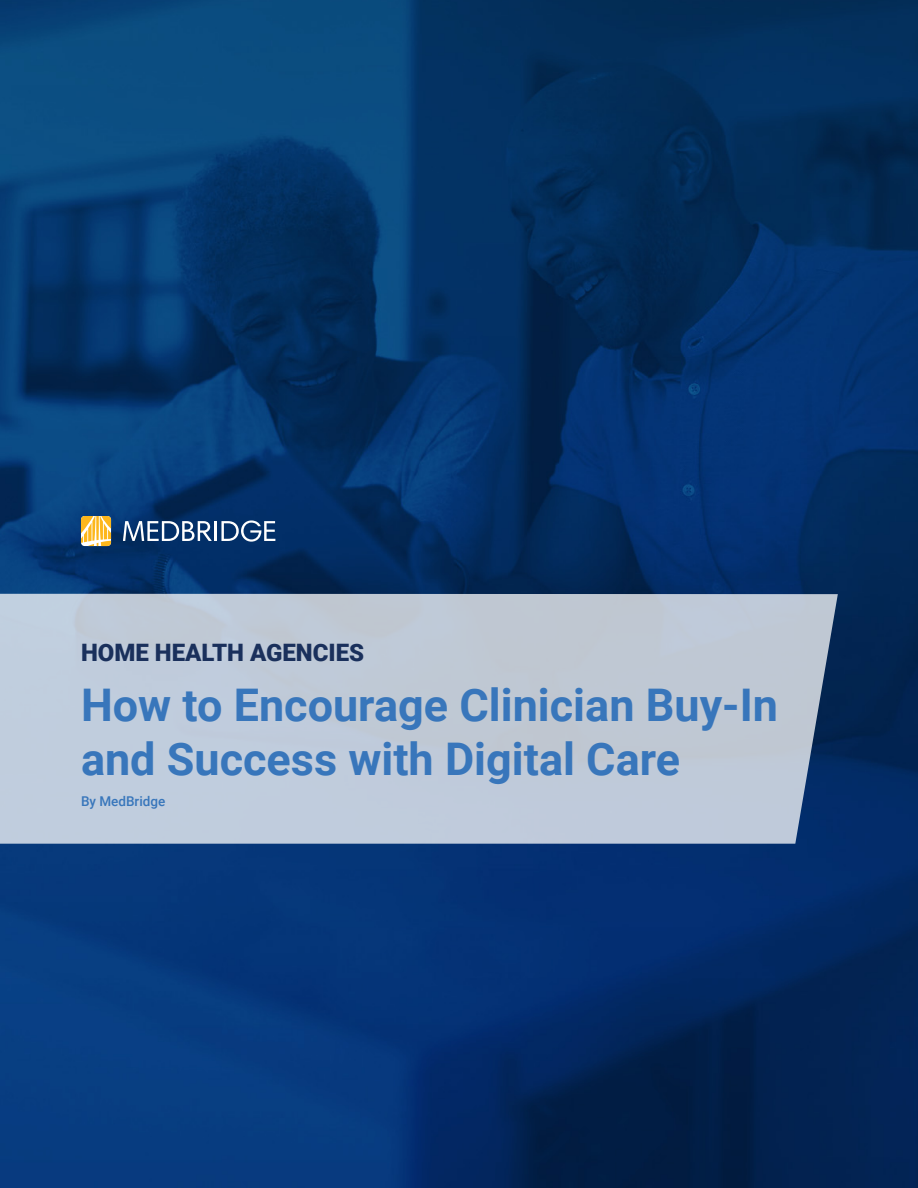
<style>
.page{position:relative;width:918px;height:1188px;background:#fff}
.page>*{position:absolute;margin:0;border:0;box-sizing:border-box;transform-origin:0 0}
.t1{font:700 45px/54px "Roboto";color:#3876bb}
.t2{font:900 24px "Roboto";color:#1a305c}
.t3{font:500 13.5px "Roboto";color:#3876bb}
</style>
<div class="page">
<img style="left:0;top:0;width:918px;height:1188px">
<svg style="left:123px;top:521px;width:89px;height:20px"></svg>
<hr style="left:215px;top:521px;width:2px;height:20px;background:#fff">
<svg style="left:221px;top:520px;width:54px;height:22px"></svg>
<svg style="left:81px;top:516px;width:30px;height:30px"></svg>
<div style="left:0;top:594px;width:838px;height:250px;background:#bfcad9"></div>
<p class="t2" style="left:81px;top:636px;width:285px">HOME HEALTH AGENCIES</p>
<p class="t1" style="left:81px;top:676px;width:699px">How to Encourage Clinician Buy-In and Success with Digital Care</p>
<p class="t3" style="left:81px;top:792px;width:86px">By MedBridge</p>
</div>
